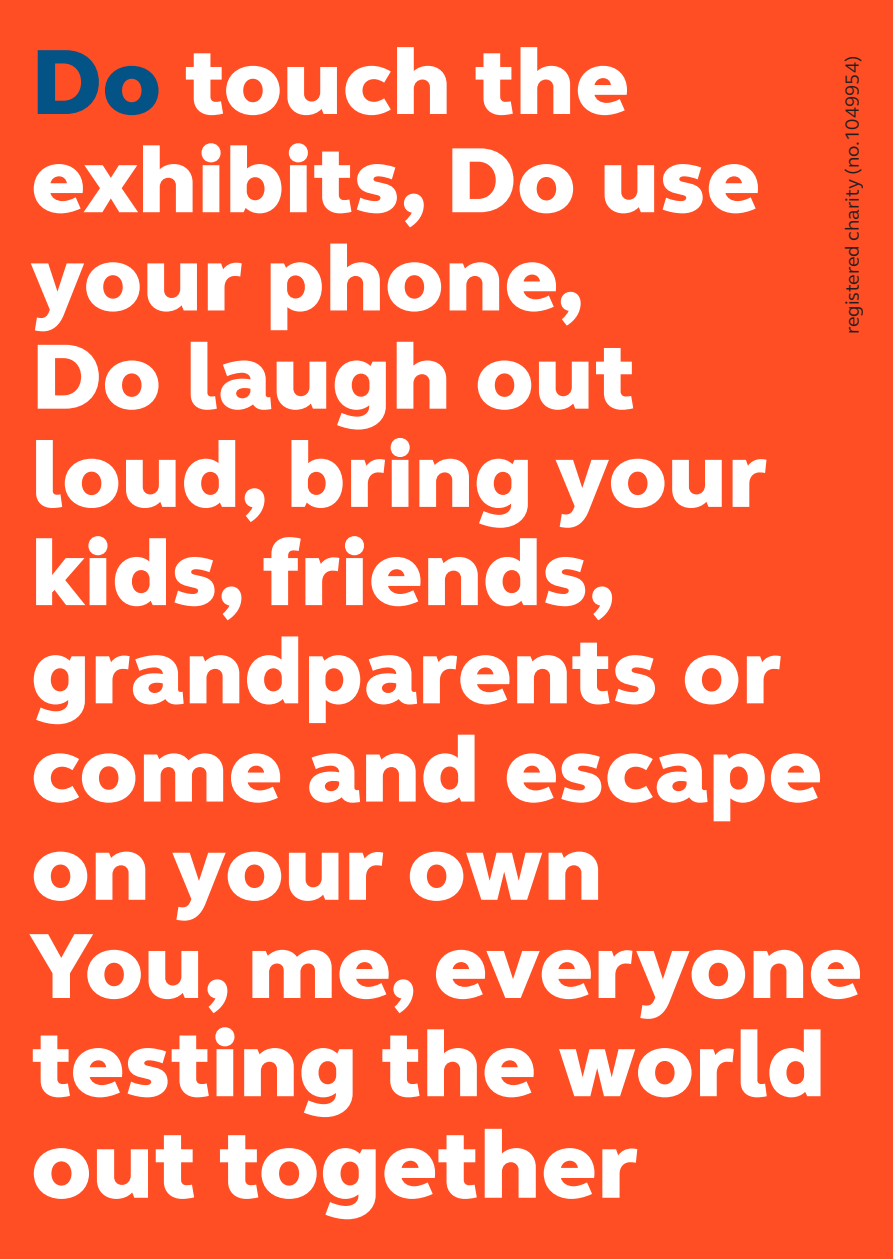
<style>
.page{position:relative;width:893px;height:1259px;background:#ff4e24}
.page>*{position:absolute;margin:0;border:0;box-sizing:border-box;transform-origin:0 0}
.t1{font:800 97.8px "FS Elliot Pro";letter-spacing:.01em;color:#fff}
.t2{font:800 95.1px/98.1px "FS Elliot Pro";letter-spacing:.01em;color:#fff}
.t3{font:19.5px "FS Elliot Pro";color:#231f20}
.s1{color:#035386}
</style>
<div class="page">
<p class="t2" style="left:31px;top:32px;width:792px"><span class="s1">Do</span> touch the exhibits, Do use your phone,<br>Do laugh out loud, bring your kids, friends, grandparents or come and escape on your own</p>
<p class="t2" style="left:31px;top:916px;width:832px">You, me, everyone testing the world</p>
<p class="t1" style="left:31px;top:1099px;width:608px">out together</p>
<p class="t3" style="left:839px;top:334px;width:280px;rotate:-90deg">registered charity (no.1049954(</p>
</div>
